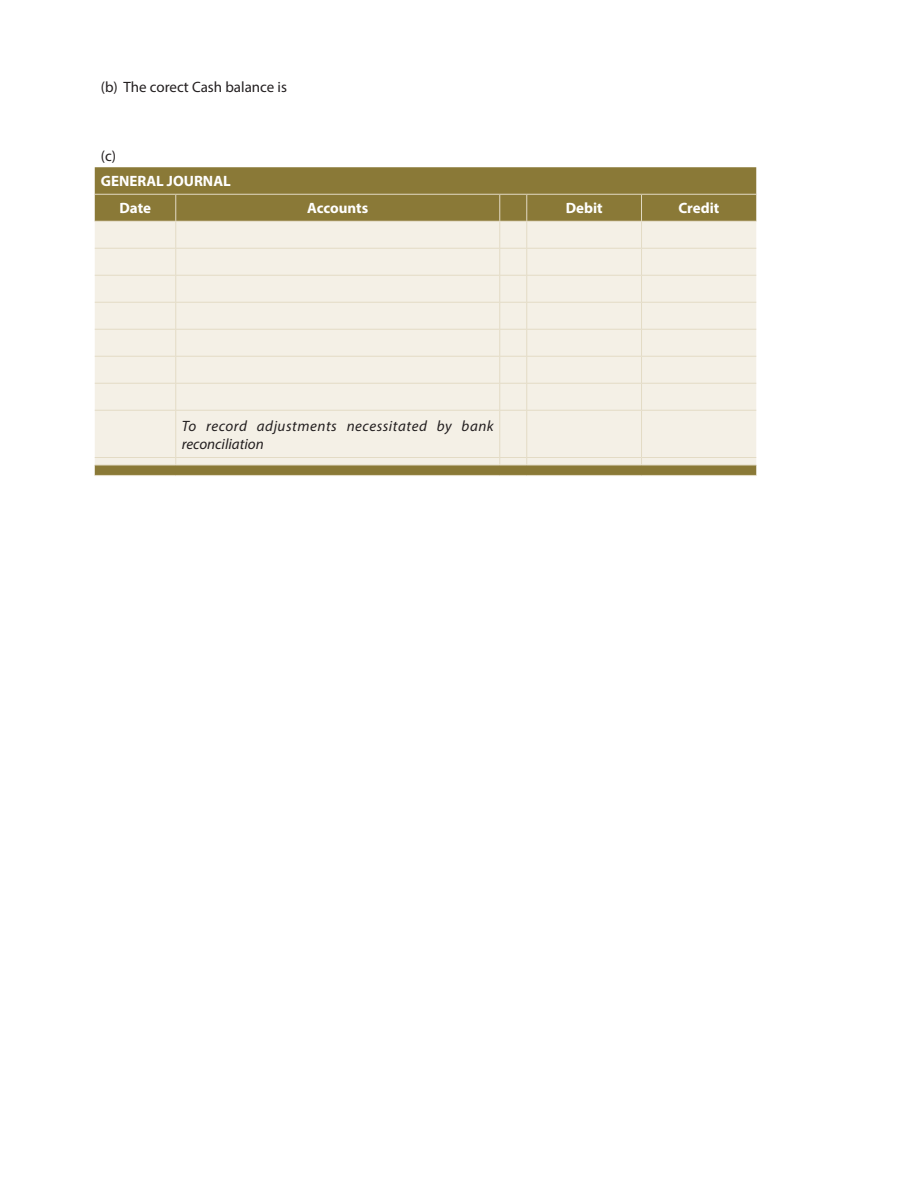
<style>
.page{position:relative;width:918px;height:1188px;background:#fff}
.page>*{position:absolute;margin:0;border:0;box-sizing:border-box;transform-origin:0 0}
.t1{font:italic 15px/18px "Myriad Pro";letter-spacing:.035em;color:#231f20}
.t2{font:700 15px/27px "Myriad Pro";color:#fff}
.t3{font:15px "Myriad Pro";color:#231f20}
</style>
<div class="page">
<div style="left:95px;top:167px;width:661px;height:308px;background:#8a7937"></div>
<div style="left:95px;top:222px;width:661px;height:243px;background:#f4f0e6"></div>
<hr style="left:95px;top:475px;width:81px;height:1px;background:#e3dbc5">
<hr style="left:176px;top:475px;width:324px;height:1px;background:#e3dbc5">
<svg style="left:500px;top:475px;width:27px;height:1px"></svg>
<hr style="left:527px;top:475px;width:115px;height:1px;background:#e3dbc5">
<hr style="left:642px;top:475px;width:114px;height:1px;background:#e3dbc5">
<hr style="left:95px;top:194px;width:81px;height:1px;background:#e3dbc5">
<hr style="left:176px;top:194px;width:324px;height:1px;background:#e3dbc5">
<hr style="left:527px;top:194px;width:115px;height:1px;background:#e3dbc5">
<hr style="left:642px;top:194px;width:114px;height:1px;background:#e3dbc5">
<hr style="left:95px;top:221px;width:81px;height:1px;background:#e3dbc5">
<hr style="left:176px;top:221px;width:324px;height:1px;background:#e3dbc5">
<hr style="left:527px;top:221px;width:115px;height:1px;background:#e3dbc5">
<hr style="left:642px;top:221px;width:114px;height:1px;background:#e3dbc5">
<hr style="left:95px;top:248px;width:81px;height:1px;background:#e3dbc5">
<hr style="left:176px;top:248px;width:324px;height:1px;background:#e3dbc5">
<hr style="left:527px;top:248px;width:115px;height:1px;background:#e3dbc5">
<hr style="left:642px;top:248px;width:114px;height:1px;background:#e3dbc5">
<hr style="left:95px;top:275px;width:81px;height:1px;background:#e3dbc5">
<hr style="left:176px;top:275px;width:324px;height:1px;background:#e3dbc5">
<hr style="left:527px;top:275px;width:115px;height:1px;background:#e3dbc5">
<hr style="left:642px;top:275px;width:114px;height:1px;background:#e3dbc5">
<hr style="left:95px;top:302px;width:81px;height:1px;background:#e3dbc5">
<hr style="left:176px;top:302px;width:324px;height:1px;background:#e3dbc5">
<hr style="left:527px;top:302px;width:115px;height:1px;background:#e3dbc5">
<hr style="left:642px;top:302px;width:114px;height:1px;background:#e3dbc5">
<hr style="left:95px;top:329px;width:81px;height:1px;background:#e3dbc5">
<hr style="left:176px;top:329px;width:324px;height:1px;background:#e3dbc5">
<hr style="left:527px;top:329px;width:115px;height:1px;background:#e3dbc5">
<hr style="left:642px;top:329px;width:114px;height:1px;background:#e3dbc5">
<hr style="left:95px;top:356px;width:81px;height:1px;background:#e3dbc5">
<hr style="left:176px;top:356px;width:324px;height:1px;background:#e3dbc5">
<hr style="left:527px;top:356px;width:115px;height:1px;background:#e3dbc5">
<hr style="left:642px;top:356px;width:114px;height:1px;background:#e3dbc5">
<hr style="left:95px;top:383px;width:81px;height:1px;background:#e3dbc5">
<hr style="left:176px;top:383px;width:324px;height:1px;background:#e3dbc5">
<svg style="left:175px;top:195px;width:1px;height:215px"></svg>
<hr style="left:527px;top:383px;width:115px;height:1px;background:#e3dbc5">
<hr style="left:642px;top:383px;width:114px;height:1px;background:#e3dbc5">
<svg style="left:641px;top:195px;width:1px;height:215px"></svg>
<hr style="left:95px;top:410px;width:81px;height:1px;background:#e3dbc5">
<hr style="left:176px;top:410px;width:324px;height:1px;background:#e3dbc5">
<hr style="left:175px;top:411px;width:1px;height:46px;background:#e3dbc5">
<svg style="left:499px;top:194px;width:28px;height:217px;background:#e6e0ce"></svg>
<hr style="left:499px;top:411px;width:1px;height:46px;background:#e3dbc5">
<hr style="left:527px;top:410px;width:115px;height:1px;background:#e3dbc5">
<hr style="left:526px;top:411px;width:1px;height:46px;background:#e3dbc5">
<hr style="left:642px;top:410px;width:114px;height:1px;background:#e3dbc5">
<hr style="left:641px;top:411px;width:1px;height:46px;background:#e3dbc5">
<hr style="left:95px;top:457px;width:81px;height:1px;background:#e3dbc5">
<hr style="left:176px;top:457px;width:324px;height:1px;background:#e3dbc5">
<hr style="left:527px;top:457px;width:115px;height:1px;background:#e3dbc5">
<hr style="left:642px;top:457px;width:114px;height:1px;background:#e3dbc5">
<hr style="left:95px;top:465px;width:81px;height:1px;background:#e3dbc5">
<hr style="left:176px;top:465px;width:324px;height:1px;background:#e3dbc5">
<svg style="left:499px;top:457px;width:28px;height:9px"></svg>
<hr style="left:527px;top:465px;width:115px;height:1px;background:#e3dbc5">
<hr style="left:642px;top:465px;width:114px;height:1px;background:#e3dbc5">
<p class="t3" style="left:101px;top:78px;width:188px">(b) The corect Cash balance is</p>
<p class="t3" style="left:101px;top:147px;width:17px">(c)</p>
<p class="t2" style="left:119px;top:167px;width:113px;text-indent:-19px">GENERAL JOURNAL<br>Date</p>
<p class="t2" style="left:307px;top:194px;width:62px">Accounts</p>
<p class="t2" style="left:566px;top:194px;width:38px">Debit</p>
<p class="t2" style="left:678px;top:194px;width:42px">Credit</p>
<p class="t1" style="left:182px;top:416px;width:314px">To record adjustments necessitated by bank reconciliation</p>
</div>
